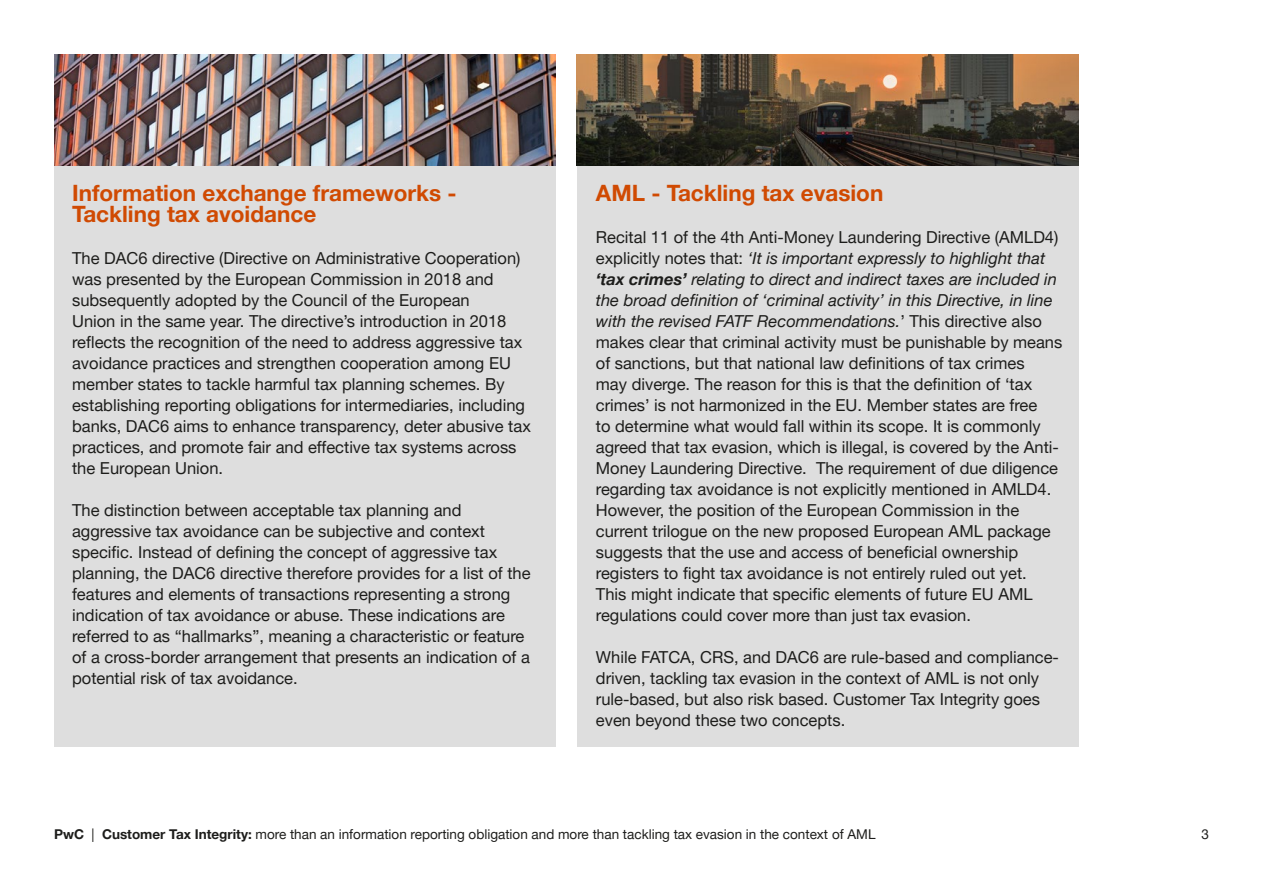
<style>
.page{position:relative;width:1263px;height:893px;background:#fff}
.page>*{position:absolute;margin:0;border:0;box-sizing:border-box;transform-origin:0 0}
.t1{font:700 22.5px/21px "Helvetica Neue LT Pro";color:#d04a02}
.t2{font:16.5px/21px "Helvetica Neue LT Pro";color:#1d1d1b}
.t3{font:13.5px "Helvetica Neue LT Pro";color:#1d1d1b}
.s1{font-style:italic}
.s2{font-weight:700;font-style:italic}
.s3{font-weight:700}
</style>
<div class="page">
<div style="left:54px;top:166px;width:501px;height:581px;background:#dedede"></div>
<div style="left:577px;top:166px;width:501px;height:581px;background:#dedede"></div>
<img style="left:54px;top:54px;width:501px;height:112px">
<img style="left:577px;top:54px;width:501px;height:112px">
<p class="t1" style="left:72px;top:182px;width:386px">Information exchange frameworks -<br>Tackling tax avoidance</p>
<p class="t2" style="left:72px;top:247px;width:460px">The DAC6 directive (Directive on Administrative Cooperation) was presented by the European Commission in 2018 and subsequently adopted by the Council of the European<br>Union in the same year. The directive’s introduction in 2018 reflects the recognition of the need to address aggressive tax avoidance practices and strengthen cooperation among EU member states to tackle harmful tax planning schemes. By establishing reporting obligations for intermediaries, including banks, DAC6 aims to enhance transparency, deter abusive tax practices, and promote fair and effective tax systems across the European Union.</p>
<p class="t2" style="left:72px;top:499px;width:460px">The distinction between acceptable tax planning and aggressive tax avoidance can be subjective and context specific. Instead of defining the concept of aggressive tax planning, the DAC6 directive therefore provides for a list of the features and elements of transactions representing a strong indication of tax avoidance or abuse. These indications are referred to as “hallmarks”, meaning a characteristic or feature of a cross-border arrangement that presents an indication of a potential risk of tax avoidance.</p>
<p class="t1" style="left:596px;top:182px;width:289px">AML - Tackling tax evasion</p>
<p class="t2" style="left:596px;top:226px;width:468px">Recital 11 of the 4th Anti-Money Laundering Directive (AMLD4) explicitly notes that: <span class="s1">‘It is important expressly to highlight that </span><span class="s2">‘tax crimes’</span> <span class="s1">relating to direct and indirect taxes are included in the broad definition of ‘criminal activity’ in this Directive, in line with the revised FATF Recommendations.</span>’ This directive also makes clear that criminal activity must be punishable by means of sanctions, but that national law definitions of tax crimes<br>may diverge. The reason for this is that the definition of ‘tax crimes’ is not harmonized in the EU. Member states are free<br>to determine what would fall within its scope. It is commonly agreed that tax evasion, which is illegal, is covered by the Anti-Money Laundering Directive. The requirement of due diligence regarding tax avoidance is not explicitly mentioned in AMLD4.<br>However, the position of the European Commission in the current trilogue on the new proposed European AML package suggests that the use and access of beneficial ownership registers to fight tax avoidance is not entirely ruled out yet.<br>This might indicate that specific elements of future EU AML regulations could cover more than just tax evasion.</p>
<p class="t2" style="left:596px;top:646px;width:465px">While FATCA, CRS, and DAC6 are rule-based and compliance&shy;driven, tackling tax evasion in the context of AML is not only rule-based, but also risk based. Customer Tax Integrity goes even beyond these two concepts.</p>
<p class="t3" style="left:54px;top:826px;width:823px"><span class="s3">PwC</span> | <span class="s3">Customer Tax Integrity:</span> more than an information reporting obligation and more than tackling tax evasion in the context of AML</p>
<p class="t3" style="left:1201px;top:826px;width:9px">3</p>
</div>
